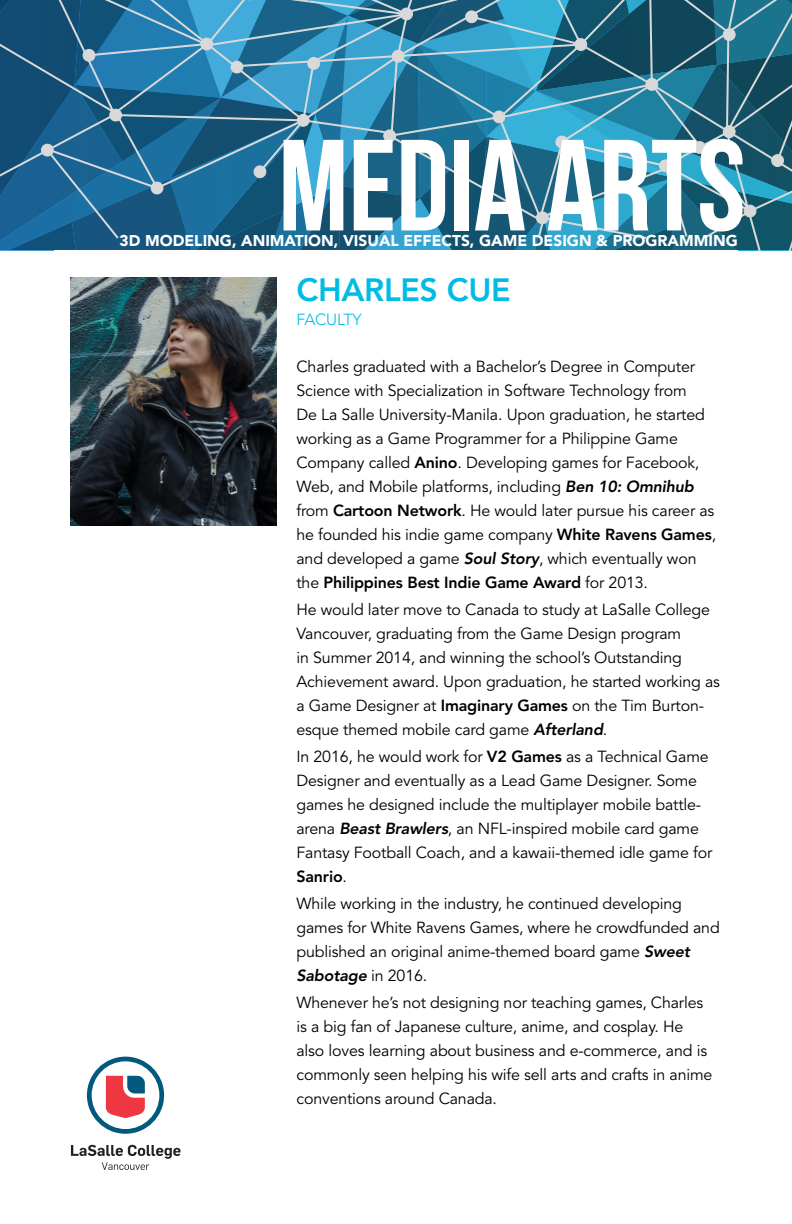
<style>
.page{position:relative;width:792px;height:1224px;background:#fff}
.page>*{position:absolute;margin:0;border:0;box-sizing:border-box;transform-origin:0 0}
.t1{font:129.5px "Bebas Neue";color:#fff}
.t2{font:800 32px "Avenir LT Std";letter-spacing:-.01em;color:#00bce4}
.t3{font:16px/24px "Avenir LT Std";letter-spacing:-.01em;color:#000}
.t4{font:300 16px "Avenir LT Std";letter-spacing:-.01em;color:#00bce4}
.t5{font:900 15.5px "Avenir LT Std";color:#fff}
.s1{font-weight:800}
.s2{font-weight:800;font-style:italic}
</style>
<div class="page">
<svg style="left:0;top:0;width:792px;height:250px;background:#297195"></svg>
<svg style="left:387px;top:82px;width:366px;height:168px;background:#2a7d9b"></svg>
<div style="left:556px;top:136px;width:12px;height:12px;background:#d9d9d9;border-radius:50%"></div>
<div style="left:555px;top:136px;width:13px;height:12px;border:1px solid #d9d9d9;border-radius:50%"></div>
<div style="left:660px;top:160px;width:11px;height:12px;background:#d9d9d9;border-radius:50%"></div>
<div style="left:659px;top:159px;width:13px;height:13px;border:1px solid #d9d9d9;border-radius:50%"></div>
<div style="left:536px;top:212px;width:12px;height:12px;background:#d9d9d9;border-radius:50%"></div>
<div style="left:536px;top:211px;width:13px;height:13px;border:1px solid #d9d9d9;border-radius:50%"></div>
<div style="left:493px;top:111px;width:12px;height:12px;background:#d9d9d9;border-radius:50%"></div>
<div style="left:493px;top:111px;width:13px;height:12px;border:1px solid #d9d9d9;border-radius:50%"></div>
<div style="left:384px;top:130px;width:12px;height:12px;background:#d9d9d9;border-radius:50%"></div>
<div style="left:383px;top:129px;width:13px;height:13px;border:1px solid #d9d9d9;border-radius:50%"></div>
<div style="left:744px;top:205px;width:12px;height:12px;background:#d9d9d9;border-radius:50%"></div>
<div style="left:744px;top:205px;width:12px;height:12px;border:1px solid #d9d9d9;border-radius:50%"></div>
<div style="left:646px;top:79px;width:12px;height:11px;background:#d9d9d9;border-radius:50%"></div>
<div style="left:645px;top:78px;width:13px;height:13px;border:1px solid #d9d9d9;border-radius:50%"></div>
<svg style="left:87px;top:1057px;width:77px;height:77px"></svg>
<svg style="left:71px;top:1145px;width:109px;height:25px"></svg>
<img style="left:71px;top:277px;width:205px;height:249px">
<h1 class="t1" style="left:279px;top:115px;width:469px">MEDIA ARTS</h1>
<p class="t5" style="left:120px;top:232px;width:620px">3D MODELING, ANIMATION, VISUAL EFFECTS, GAME DESIGN &amp; PROGRAMMING</p>
<h2 class="t2" style="left:297px;top:271px;width:216px">CHARLES CUE</h2>
<p class="t4" style="left:297px;top:310px;width:67px">FACULTY</p>
<p class="t3" style="left:297px;top:355px;width:421px">Charles graduated with a Bachelor’s Degree in Computer Science with Specialization in Software Technology from<br>De La Salle University-Manila. Upon graduation, he started working as a Game Programmer for a Philippine Game Company called <span class="s1">Anino</span>. Developing games for Facebook, Web, and Mobile platforms, including <span class="s2">Ben 10: Omnihub </span>from <span class="s1">Cartoon Network</span>. He would later pursue his career as he founded his indie game company <span class="s1">White Ravens Games</span>, and developed a game <span class="s2">Soul Story</span>, which eventually won the <span class="s1">Philippines Best Indie Game Award</span> for 2013.</p>
<p class="t3" style="left:297px;top:598px;width:425px">He would later move to Canada to study at LaSalle College Vancouver, graduating from the Game Design program<br>in Summer 2014, and winning the school’s Outstanding Achievement award. Upon graduation, he started working as a Game Designer at <span class="s1">Imaginary Games</span> on the Tim Burton&shy;esque themed mobile card game <span class="s2">Afterland</span>.</p>
<p class="t3" style="left:297px;top:745px;width:417px">In 2016, he would work for <span class="s1">V2 Games</span> as a Technical Game Designer and eventually as a Lead Game Designer. Some games he designed include the multiplayer mobile battle&shy;arena <span class="s2">Beast Brawlers</span>, an NFL-inspired mobile card game Fantasy Football Coach, and a kawaii-themed idle game for <span class="s1">Sanrio</span>.</p>
<p class="t3" style="left:297px;top:892px;width:425px">While working in the industry, he continued developing games for White Ravens Games, where he crowdfunded and published an original anime-themed board game <span class="s2">Sweet Sabotage</span> in 2016.</p>
<p class="t3" style="left:297px;top:991px;width:418px">Whenever he’s not designing nor teaching games, Charles is a big fan of Japanese culture, anime, and cosplay. He also loves learning about business and e-commerce, and is commonly seen helping his wife sell arts and crafts in anime conventions around Canada.</p>
</div>
